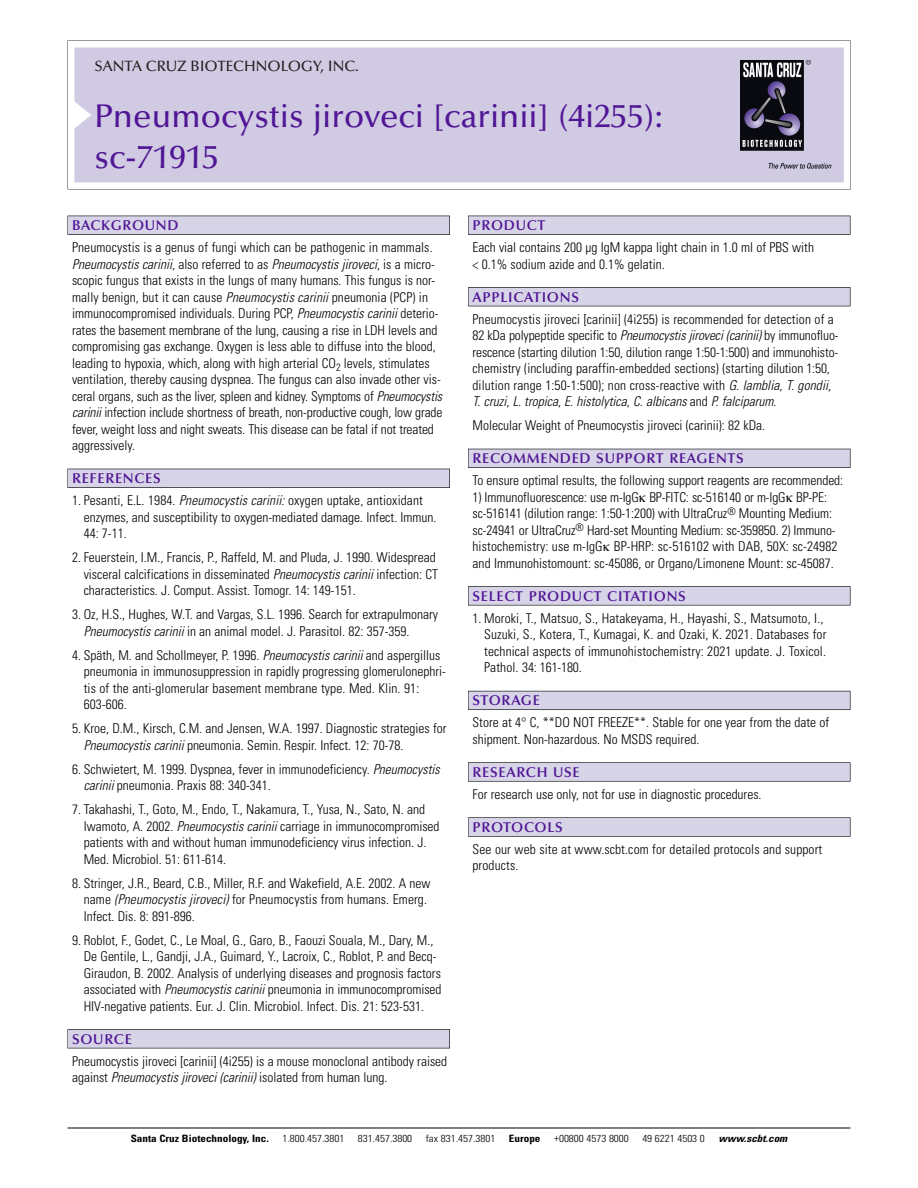
<style>
.page{position:relative;width:918px;height:1188px;background:#fff}
.page>*{position:absolute;margin:0;border:0;box-sizing:border-box;transform-origin:0 0}
.t1{font:500 33px/40.5px "Optima";color:#511695}
.t2{font:500 15px "Optima";color:#231f20}
.t3{font:600 14.25px "Optima";letter-spacing:.05em;color:#511695}
.t4{font:300 condensed 13.5px/16.5px "Univers";color:#000}
.t5{font:300 condensed 10.2px "Univers";color:#000;scale:1.1 1}
.t6{font:700 condensed 10.2px "Univers";color:#000;scale:1.1 1}
.t7{font:italic 700 condensed 10.2px "Univers";color:#000;scale:1.1 1}
.s1{font-style:italic}
</style>
<div class="page">
<svg style="left:68px;top:40px;width:783px;height:149px"></svg>
<div style="left:74px;top:47px;width:770px;height:135px;background:#d1cae3"></div>
<img style="left:741px;top:60px;width:90px;height:108px">
<div style="left:68px;top:216px;width:382px;height:19px;background:#535256"></div>
<div style="left:68px;top:216px;width:381px;height:18px;background:#d7d4e8"></div>
<div style="left:68px;top:469px;width:382px;height:19px;background:#525156"></div>
<div style="left:68px;top:469px;width:381px;height:18px;background:#d7d4e8"></div>
<div style="left:68px;top:1029px;width:382px;height:19px;background:#545357"></div>
<div style="left:68px;top:1030px;width:381px;height:18px;background:#d7d4e8"></div>
<div style="left:468px;top:216px;width:382px;height:19px;background:#535256"></div>
<div style="left:468px;top:216px;width:382px;height:18px;background:#d7d4e8"></div>
<div style="left:468px;top:287px;width:382px;height:19px;background:#515155"></div>
<div style="left:468px;top:288px;width:382px;height:18px;background:#d7d4e8"></div>
<div style="left:468px;top:449px;width:382px;height:19px;background:#515057"></div>
<div style="left:468px;top:449px;width:382px;height:18px;background:#d7d4e8"></div>
<div style="left:468px;top:586px;width:382px;height:19px;background:#575659"></div>
<div style="left:468px;top:587px;width:382px;height:18px;background:#d7d4e8"></div>
<div style="left:468px;top:691px;width:382px;height:19px;background:#595860"></div>
<div style="left:468px;top:691px;width:382px;height:18px;background:#d7d4e8"></div>
<div style="left:468px;top:762px;width:382px;height:20px;background:#676767"></div>
<div style="left:468px;top:763px;width:382px;height:18px;background:#d7d4e8"></div>
<div style="left:468px;top:817px;width:382px;height:20px;background:#666"></div>
<div style="left:468px;top:818px;width:382px;height:18px;background:#d7d4e8"></div>
<hr style="left:68px;top:1128px;width:782px;height:1px;background:#000">
<p class="t2" style="left:94px;top:60px;width:266px">SANTA CRUZ BIOTECHNOLOGY, INC.</p>
<p class="t1" style="left:94px;top:99px;width:570px">Pneumocystis jiroveci [carinii] (4i255): sc-71915</p>
<p class="t3" style="left:72px;top:219px;width:108px">BACKGROUND</p>
<p class="t4" style="left:72px;top:240px;width:374px">Pneumocystis is a genus of fungi which can be pathogenic in mammals.<br><span class="s1">Pneumocystis carinii</span>, a l s o r e f e r r e d t o a s <span class="s1">Pneumocystis jiroveci</span>, i s a m i c r o - scopic fungus that exists in the lungs of many humans. This fungus is nor&shy;mally benign, but it can cause <span class="s1">Pneumocystis carinii</span> pneumonia (PCP) in immunocompromised individuals. During PCP, <span class="s1">Pneumocystis carinii</span>deterio&shy;rates the basement membrane of the lung, causing a rise in LDH levels and compromising gas exchange. Oxygen is less able to diffuse into the blood, leading to hypoxia, which, along with high arterial CO<sub>2</sub> levels, stimulates ventilation, thereby causing dyspnea. The fungus can also invade other vis&shy;ceral organs, such as the liver, spleen and kidney. Symptoms of <span class="s1">Pneumocystis carinii</span>infection include shortness of breath, non-productive cough, low grade fever, weight loss and night sweats. This disease can be fatal if not treated aggressively.</p>
<p class="t3" style="left:72px;top:472px;width:90px">REFERENCES</p>
<p class="t4" style="left:84px;top:493px;width:354px;text-indent:-12px">1. Pesanti, E.L. 1984. <span class="s1">Pneumocystis carinii:</span> oxygen uptake, antioxidant enzymes, and susceptibility to oxygen-mediated damage. Infect. Immun.<br>44: 7-11.</p>
<p class="t4" style="left:84px;top:550px;width:356px;text-indent:-12px">2. Feuerstein, I.M., Francis, P., Raffeld, M. and Pluda, J. 1990. Widespread visceral calcifications in disseminated <span class="s1">Pneumocystis carinii</span>infection: CT characteristics. J. Comput. Assist. Tomogr. 14: 149-151.</p>
<p class="t4" style="left:84px;top:607px;width:356px;text-indent:-12px">3. Oz, H.S., Hughes, W.T. and Vargas, S.L. 1996. Search for extrapulmonary<br><span class="s1">Pneumocystis carinii</span>in an animal model. J. Parasitol. 82: 357-359.</p>
<p class="t4" style="left:84px;top:648px;width:364px;text-indent:-12px">4. Späth, M. and Schollmeyer, P. 1996. <span class="s1">Pneumocystis carinii</span>and aspergillus pneumonia in immunosuppression in rapidly progressing glomerulonephri&shy;tis of the anti-glomerular basement membrane type. Med. Klin. 91:<br>603-606.</p>
<p class="t4" style="left:84px;top:721px;width:364px;text-indent:-12px">5. Kroe, D.M., Kirsch, C.M. and Jensen, W.A. 1997. Diagnostic strategies for<br><span class="s1">Pneumocystis carinii</span>pneumonia. Semin. Respir. Infect. 12: 70-78.</p>
<p class="t4" style="left:84px;top:762px;width:360px;text-indent:-12px">6. Schwietert, M. 1999. Dyspnea, fever in immunodeficiency. <span class="s1">Pneumocystis carinii</span>pneumonia. Praxis 88: 340-341.</p>
<p class="t4" style="left:84px;top:802px;width:357px;text-indent:-12px">7. Takahashi, T., Goto, M., Endo, T., Nakamura, T., Yusa, N., Sato, N. and Iwamoto, A. 2002. <span class="s1">Pneumocystis carinii</span>carriage in immunocompromised patients with and without human immunodeficiency virus infection. J.<br>Med. Microbiol. 51: 611-614.</p>
<p class="t4" style="left:84px;top:876px;width:348px;text-indent:-12px">8. Stringer, J.R., Beard, C.B., Miller, R.F. and Wakefield, A.E. 2002. A new name <span class="s1">(Pneumocystis jiroveci)</span> for Pneumocystis from humans. Emerg.<br>Infect. Dis. 8: 891-896.</p>
<p class="t4" style="left:84px;top:933px;width:359px;text-indent:-12px">9. Roblot, F., Godet, C., Le Moal, G., Garo, B., Faouzi Souala, M., Dary, M., De Gentile, L., Gandji, J.A., Guimard, Y., Lacroix, C., Roblot, P. and Becq-Giraudon, B. 2002. Analysis of underlying diseases and prognosis factors associated with <span class="s1">Pneumocystis carinii</span>pneumonia in immunocompromised HIV-negative patients. Eur. J. Clin. Microbiol. Infect. Dis. 21: 523-531.</p>
<p class="t3" style="left:72px;top:1033px;width:61px">SOURCE</p>
<p class="t4" style="left:72px;top:1054px;width:377px">Pneumocystis jiroveci [carinii] (4i255) is a mouse monoclonal antibody raised against <span class="s1">Pneumocystis jiroveci(carinii)</span>isolated from human lung.</p>
<p class="t3" style="left:473px;top:219px;width:74px">PRODUCT</p>
<p class="t4" style="left:473px;top:240px;width:343px">Each vial contains 200 µg IgM kappa light chain in 1.0 ml of PBS with &lt; 0.1% sodium azide and 0.1% gelatin.</p>
<p class="t3" style="left:473px;top:291px;width:108px">APPLICATIONS</p>
<p class="t4" style="left:473px;top:312px;width:368px">Pneumocystis jiroveci [carinii] (4i255) is recommended for detection of a 82 kDa polypeptide specific to <span class="s1">Pneumocystisjiroveci(carinii)</span>by immunofluo&shy;rescence (starting dilution 1:50, dilution range 1:50-1:500) and immunohisto&shy;chemistry (including paraffin-embedded sections) (starting dilution 1:50, dilution range 1:50-1:500); non cross-reactive with <span class="s1">G. lamblia</span>, <span class="s1">T. gondii</span>, <span class="s1">T. cruzi</span>, <span class="s1">L.tropica</span>, <span class="s1">E.histolytica</span>, <span class="s1">C.albicans</span> a n d <span class="s1">P.falciparum</span>.</p>
<p class="t4" style="left:473px;top:418px;width:294px">Molecular Weight of Pneumocystis jiroveci (carinii): 82 kDa.</p>
<p class="t3" style="left:473px;top:452px;width:273px">RECOMMENDED SUPPORT REAGENTS</p>
<p class="t4" style="left:473px;top:474px;width:372px">To ensure optimal results, the following support reagents are recommended:</p>
<p class="t4" style="left:473px;top:490px;width:367px">1) Immunofluorescence: use m-IgG BP-FITC: sc-516140 or m-IgG BP-PE: sc-516141 (dilution range: 1:50-1:200) with UltraCruz<sup>®</sup> Mounting Medium: sc-24941 or UltraCruz<sup>®</sup> Hard-set Mounting Medium: sc-359850. 2) Immuno&shy;histochemistry: use m-IgG BP-HRP: sc-516102 with DAB, 50X: sc-24982 and Immunohistomount: sc-45086, or Organo/Limonene Mount: sc-45087.</p>
<p class="t3" style="left:473px;top:590px;width:215px">SELECT PRODUCT CITATIONS</p>
<p class="t4" style="left:484px;top:611px;width:344px;text-indent:-12px">1. Moroki, T., Matsuo, S., Hatakeyama, H., Hayashi, S., Matsumoto, I., Suzuki, S., Kotera, T., Kumagai, K. and Ozaki, K. 2021. Databases for technical aspects of immunohistochemistry: 2021 update. J. Toxicol.<br>Pathol. 34: 161-180.</p>
<p class="t3" style="left:473px;top:694px;width:69px">STORAGE</p>
<p class="t4" style="left:473px;top:716px;width:358px">Store at 4° C, **DO NOT FREEZE**. Stable for one year from the date of shipment. Non-hazardous. No MSDS required.</p>
<p class="t3" style="left:473px;top:766px;width:109px">RESEARCH USE</p>
<p class="t4" style="left:473px;top:787px;width:291px">For research use only, not for use in diagnostic procedures.</p>
<p class="t3" style="left:473px;top:821px;width:92px">PROTOCOLS</p>
<p class="t4" style="left:473px;top:842px;width:351px">See our web site at www.scbt.com for detailed protocols and support products.</p>
<p class="t6" style="left:131px;top:1135px;width:127px">Santa Cruz Biotechnology, Inc.</p>
<p class="t5" style="left:282px;top:1135px;width:58px">1.800.457.3801</p>
<p class="t5" style="left:358px;top:1135px;width:51px">831.457.3800</p>
<p class="t5" style="left:426px;top:1135px;width:65px">fax 831.457.3801</p>
<p class="t6" style="left:509px;top:1135px;width:30px">Europe</p>
<p class="t5" style="left:554px;top:1135px;width:69px">+00800 4573 8000</p>
<p class="t5" style="left:642px;top:1135px;width:58px">49 6221 4503 0</p>
<p class="t7" style="left:719px;top:1135px;width:66px">www.scbt.com</p>
</div>
